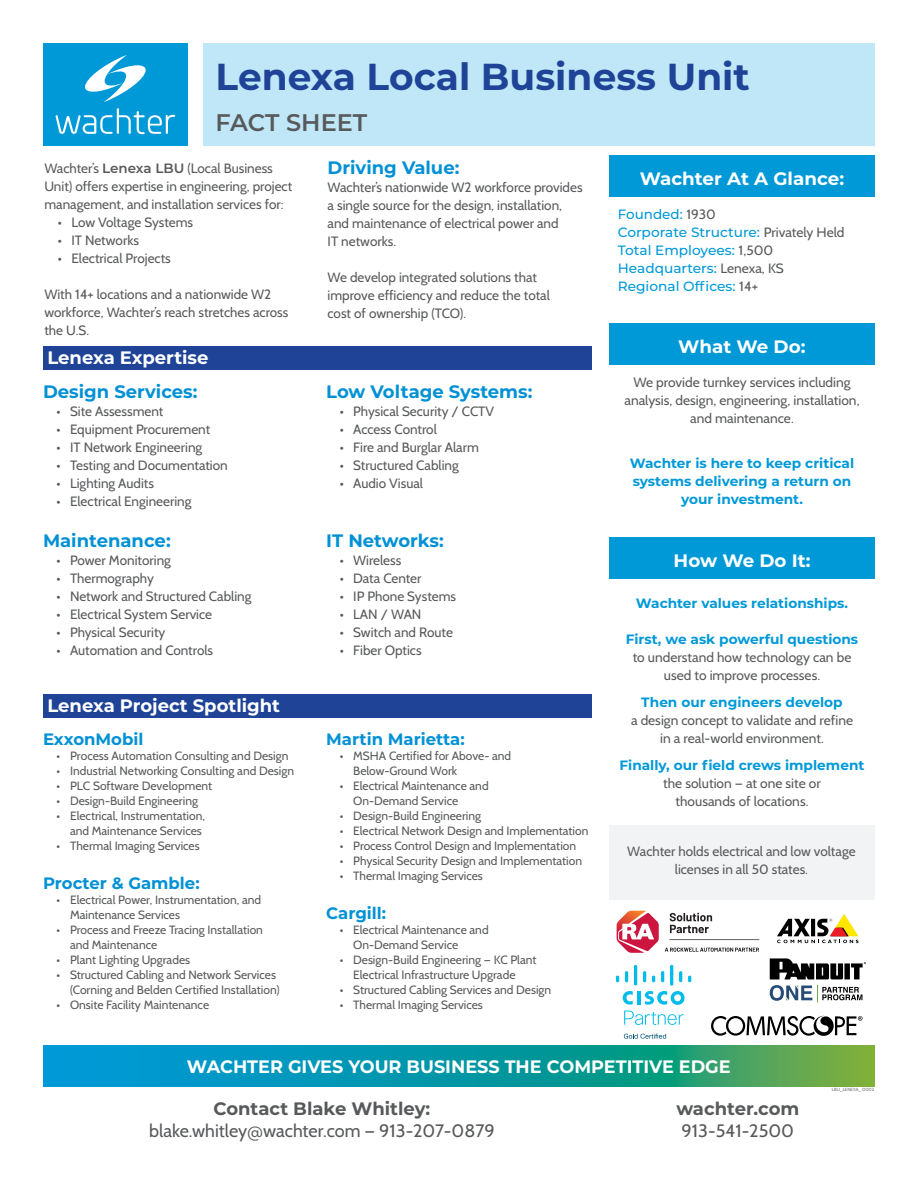
<style>
.page{position:relative;width:918px;height:1188px;background:#fff}
.page>*{position:absolute;margin:0;border:0;box-sizing:border-box;transform-origin:0 0}
.t1{font:700 37.5px "Montserrat";color:#1f4497}
.t2{font:600 24px "Montserrat";color:#58595b}
.t3{font:700 18px "Montserrat";color:#fff}
.t4{font:700 18px "Montserrat";color:#0091d5}
.t5{font:18px "Cabin";color:#58595b}
.t6{font:700 18px "Montserrat";color:#58595b}
.t7{font:700 16.5px "Montserrat";color:#0091d5}
.t8{font:13.5px/18px "Cabin";color:#58595b;text-align:center}
.t9{font:700 13.5px/18px "Montserrat";color:#0099d8;text-align:center}
.t10{font:500 13.5px/18px "Montserrat";color:#0099d8}
.t11{font:12px/15px "Cabin";color:#58595b}
.t12{font:700 5.7px "Myriad Pro";color:#010101}
.t13{font:4.5px "Cabin";color:#6d6e71}
.s1{font-family:"Montserrat";font-weight:600}
.s2{font-family:"Cabin";font-weight:400;color:#58595b}
.s3{font-family:"Neutra Text"}
</style>
<div class="page">
<svg style="left:43px;top:1045px;width:832px;height:42px;background:#139b9b"></svg>
<div style="left:203px;top:43px;width:672px;height:103px;background:#bfe7f7"></div>
<div style="left:43px;top:43px;width:145px;height:103px;background:#0099d8"></div>
<svg style="left:56px;top:108px;width:119px;height:26px"></svg>
<svg style="left:85px;top:55px;width:61px;height:47px"></svg>
<div style="left:43px;top:347px;width:548px;height:23px;background:#1f4497"></div>
<div style="left:43px;top:695px;width:548px;height:23px;background:#1f4497"></div>
<div style="left:609px;top:155px;width:266px;height:41px;background:#0099d8"></div>
<div style="left:609px;top:324px;width:266px;height:41px;background:#0099d8"></div>
<div style="left:609px;top:537px;width:266px;height:42px;background:#0099d8"></div>
<div style="left:609px;top:825px;width:266px;height:75px;background:#f1f3f4"></div>
<svg style="left:617px;top:911px;width:42px;height:42px"></svg>
<svg style="left:669px;top:939px;width:90px;height:1px"></svg>
<svg style="left:665px;top:948px;width:94px;height:4px"></svg>
<svg style="left:670px;top:913px;width:42px;height:20px"></svg>
<svg style="left:624px;top:1011px;width:60px;height:14px"></svg>
<hr style="left:637px;top:991px;width:4px;height:13px;background:#00bceb">
<svg style="left:645px;top:991px;width:40px;height:14px"></svg>
<svg style="left:616px;top:965px;width:21px;height:40px"></svg>
<svg style="left:643px;top:971px;width:3px;height:11px"></svg>
<svg style="left:652px;top:976px;width:3px;height:6px"></svg>
<svg style="left:661px;top:971px;width:3px;height:12px"></svg>
<hr style="left:670px;top:965px;width:3px;height:21px;background:#00bceb;border-radius:2px">
<svg style="left:679px;top:971px;width:3px;height:12px"></svg>
<svg style="left:688px;top:975px;width:3px;height:8px"></svg>
<svg style="left:624px;top:1034px;width:42px;height:5px"></svg>
<svg style="left:777px;top:914px;width:82px;height:29px"></svg>
<svg style="left:770px;top:958px;width:93px;height:21px"></svg>
<svg style="left:770px;top:985px;width:92px;height:17px"></svg>
<svg style="left:711px;top:1016px;width:152px;height:20px"></svg>
<h1 class="t1" style="left:216px;top:50px;width:536px">Lenexa Local Business Unit</h1>
<h2 class="t2" style="left:216px;top:105px;width:153px">FACT SHEET</h2>
<p class="t8" style="left:44px;top:159px;width:249px;text-align:left">Wachter’s <span class="s1">Lenexa LBU</span> (Local Business<br>Unit) offers expertise in engineering, project management, and installation services for:</p>
<p class="t8" style="left:58px;top:213px;width:137px">• Low Voltage Systems</p>
<p class="t8" style="left:58px;top:231px;width:83px">• IT Networks</p>
<p class="t8" style="left:58px;top:249px;width:114px">• Electrical Projects</p>
<p class="t8" style="left:44px;top:285px;width:246px;text-align:left">With 14+ locations and a nationwide W2 workforce, Wachter’s reach stretches across the U.S.</p>
<h3 class="t3" style="left:47px;top:345px;width:163px">Lenexa Expertise</h3>
<h3 class="t4" style="left:43px;top:379px;width:156px">Design Services:</h3>
<p class="t8" style="left:57px;top:402px;width:108px">• Site Assessment</p>
<p class="t8" style="left:57px;top:420px;width:155px">• Equipment Procurement</p>
<p class="t8" style="left:57px;top:438px;width:147px">• IT Network Engineering</p>
<p class="t8" style="left:57px;top:456px;width:173px">• Testing and Documentation</p>
<p class="t8" style="left:57px;top:474px;width:99px">• Lighting Audits</p>
<p class="t8" style="left:57px;top:492px;width:137px">• Electrical Engineering</p>
<h3 class="t4" style="left:43px;top:527px;width:129px">Maintenance:</h3>
<p class="t8" style="left:57px;top:551px;width:116px">• Power Monitoring</p>
<p class="t8" style="left:57px;top:569px;width:99px">• Thermography</p>
<p class="t8" style="left:57px;top:587px;width:196px">• Network and Structured Cabling</p>
<p class="t8" style="left:57px;top:605px;width:157px">• Electrical System Service</p>
<p class="t8" style="left:57px;top:623px;width:110px">• Physical Security</p>
<p class="t8" style="left:57px;top:641px;width:158px">• Automation and Controls</p>
<h3 class="t3" style="left:47px;top:693px;width:234px">Lenexa Project Spotlight</h3>
<p class="t7" style="left:43px;top:727px;width:102px">ExxonMobil</p>
<p class="t11" style="left:57px;top:748px;width:233px">• Process Automation Consulting and Design</p>
<p class="t11" style="left:57px;top:763px;width:239px">• Industrial Networking Consulting and Design</p>
<p class="t11" style="left:57px;top:778px;width:157px">• PLC Software Development</p>
<p class="t11" style="left:57px;top:793px;width:143px">• Design-Build Engineering</p>
<p class="t11" style="left:57px;top:808px;width:150px;text-align:right">• Electrical, Instrumentation, and Maintenance Services</p>
<p class="t11" style="left:57px;top:838px;width:145px">• Thermal Imaging Services</p>
<p class="t7" style="left:43px;top:871px;width:158px">Procter &amp; Gamble:</p>
<p class="t11" style="left:70px;top:892px;width:193px;text-indent:-14px">• Electrical Power, Instrumentation, and<br>Maintenance Services</p>
<p class="t11" style="left:70px;top:922px;width:194px;text-indent:-14px">• Process and Freeze Tracing Installation and Maintenance</p>
<p class="t11" style="left:57px;top:952px;width:135px">• Plant Lighting Upgrades</p>
<p class="t11" style="left:57px;top:967px;width:225px;text-align:right">• Structured Cabling and Network Services (Corning and Belden Certified Installation)</p>
<p class="t11" style="left:57px;top:997px;width:154px">• Onsite Facility Maintenance</p>
<h3 class="t4" style="left:328px;top:154px;width:133px">Driving Value:</h3>
<p class="t8" style="left:328px;top:178px;width:257px;text-align:left">Wachter’s nationwide W2 workforce provides a single source for the design, installation, and maintenance of electrical power and<br>IT networks.</p>
<p class="t8" style="left:328px;top:268px;width:224px;text-align:left">We develop integrated solutions that improve efficiency and reduce the total cost of ownership (TCO).</p>
<h3 class="t4" style="left:326px;top:379px;width:208px">Low Voltage Systems:</h3>
<p class="t8" style="left:340px;top:402px;width:156px">• Physical Security / CCTV</p>
<p class="t8" style="left:340px;top:420px;width:99px">• Access Control</p>
<p class="t8" style="left:340px;top:438px;width:141px">• Fire and Burglar Alarm</p>
<p class="t8" style="left:340px;top:456px;width:121px">• Structured Cabling</p>
<p class="t8" style="left:340px;top:474px;width:85px">• Audio Visual</p>
<h3 class="t4" style="left:326px;top:527px;width:119px">IT Networks:</h3>
<p class="t8" style="left:340px;top:551px;width:63px">• Wireless</p>
<p class="t8" style="left:340px;top:569px;width:83px">• Data Center</p>
<p class="t8" style="left:340px;top:587px;width:118px">• IP Phone Systems</p>
<p class="t8" style="left:340px;top:605px;width:83px">• LAN / WAN</p>
<p class="t8" style="left:340px;top:623px;width:115px">• Switch and Route</p>
<p class="t8" style="left:340px;top:641px;width:83px">• Fiber Optics</p>
<p class="t7" style="left:326px;top:727px;width:140px">Martin Marietta:</p>
<p class="t11" style="left:353px;top:748px;width:160px;text-indent:-14px">• MSHA Certified for Above- and<br>Below-Ground Work</p>
<p class="t11" style="left:353px;top:778px;width:137px;text-indent:-14px">• Electrical Maintenance and<br>On-Demand Service</p>
<p class="t11" style="left:340px;top:808px;width:143px">• Design-Build Engineering</p>
<p class="t11" style="left:340px;top:823px;width:250px">• Electrical Network Design and Implementation</p>
<p class="t11" style="left:340px;top:838px;width:238px">• Process Control Design and Implementation</p>
<p class="t11" style="left:340px;top:853px;width:244px">• Physical Security Design and Implementation</p>
<p class="t11" style="left:340px;top:868px;width:145px">• Thermal Imaging Services</p>
<p class="t7" style="left:326px;top:901px;width:61px">Cargill:</p>
<p class="t11" style="left:353px;top:922px;width:137px;text-indent:-14px">• Electrical Maintenance and<br>On-Demand Service</p>
<p class="t11" style="left:353px;top:952px;width:185px;text-indent:-14px">• Design-Build Engineering — KC Plant<br>Electrical Infrastructure Upgrade</p>
<p class="t11" style="left:340px;top:982px;width:213px">• Structured Cabling Services and Design</p>
<p class="t11" style="left:340px;top:997px;width:145px">• Thermal Imaging Services</p>
<h3 class="t3" style="left:640px;top:165px;width:206px">Wachter At A Glance:</h3>
<p class="t10" style="left:618px;top:204px;width:228px">Founded: <span class="s2">1930<br></span>Corporate Structure: <span class="s2">Privately Held<br></span>Total Employees: <span class="s2">1,500<br></span>Headquarters: <span class="s2">Lenexa, KS<br></span>Regional Offices: <span class="s2">14+</span></p>
<h3 class="t3" style="left:678px;top:334px;width:129px">What We Do:</h3>
<p class="t8" style="left:624px;top:373px;width:237px">We provide turnkey services including analysis, design, engineering, installation, and maintenance.</p>
<p class="t9" style="left:630px;top:454px;width:226px">Wachter is here to keep critical systems delivering a return on your investment.</p>
<h3 class="t3" style="left:674px;top:547px;width:138px">How We Do It:</h3>
<p class="t9" style="left:636px;top:593px;width:214px">Wachter values relationships.</p>
<p class="t9" style="left:626px;top:629px;width:234px">First, we ask powerful questions</p>
<p class="t8" style="left:633px;top:648px;width:220px">to understand how technology can be used to improve processes.</p>
<p class="t9" style="left:641px;top:692px;width:203px">Then our engineers develop</p>
<p class="t8" style="left:631px;top:711px;width:224px">a design concept to validate and refine in a real-world environment.</p>
<p class="t9" style="left:620px;top:755px;width:246px">Finally, our field crews implement</p>
<p class="t8" style="left:663px;top:774px;width:159px">the solution — at one site or thousands of locations.</p>
<p class="t8" style="left:627px;top:842px;width:230px">Wachter holds electrical and low voltage licenses in all 50 states.</p>
<p class="t12" style="left:864px;top:961px;width:4px">®</p>
<h3 class="t3" style="left:187px;top:1053px;width:545px">WACHTER GIVES YOUR BUSINESS THE COMPETITIVE EDGE</h3>
<h3 class="t6" style="left:213px;top:1095px;width:218px">Contact Blake Whitley:</h3>
<h3 class="t5" style="left:149px;top:1120px;width:347px">blake.whitley<span class="s3">@</span>wachter.com — 913-207-0879</h3>
<h3 class="t6" style="left:676px;top:1095px;width:124px">wachter.com</h3>
<h3 class="t5" style="left:682px;top:1120px;width:114px">913-541-2500</h3>
<p class="t13" style="left:832px;top:1087px;width:44px">LBU_LENEXA_ 0002</p>
</div>
